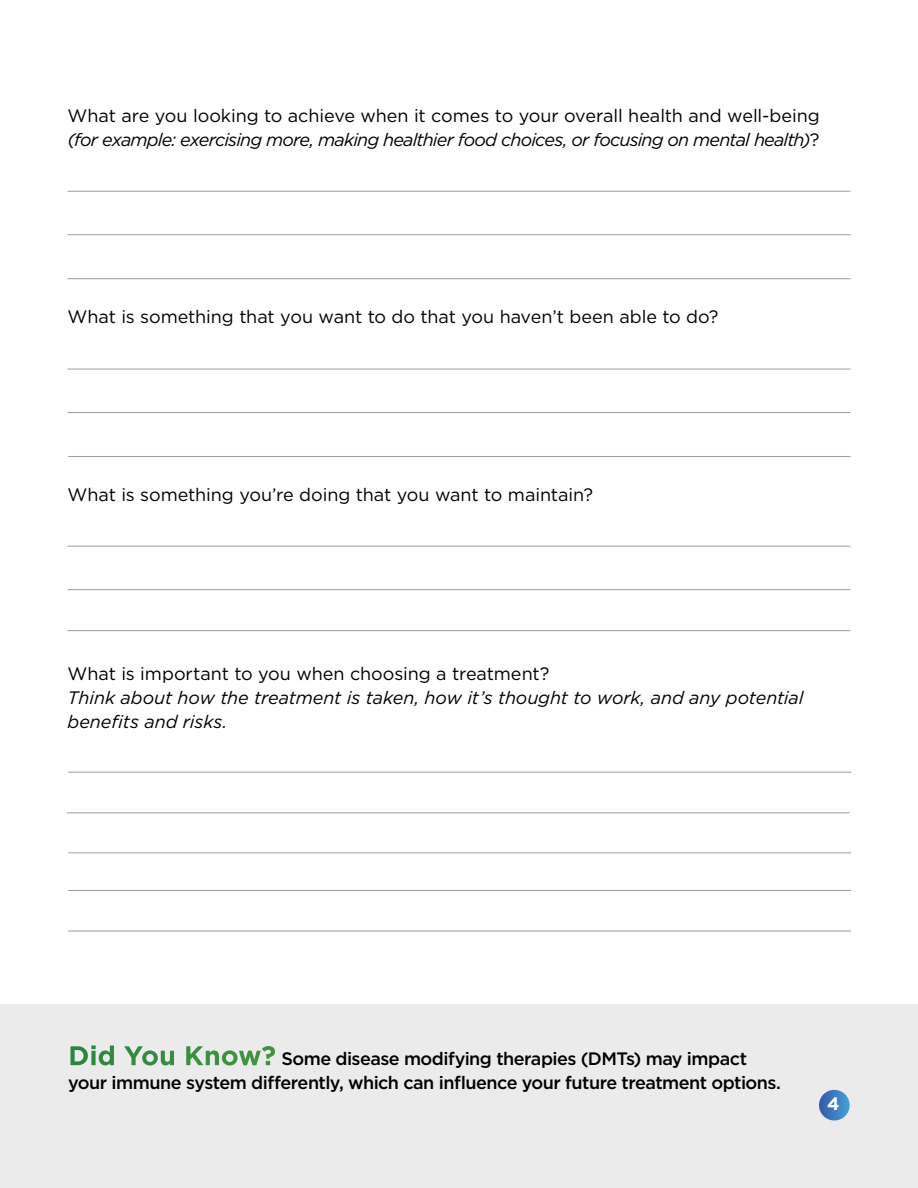
<style>
.page{position:relative;width:918px;height:1188px;background:#fff}
.page>*{position:absolute;margin:0;border:0;box-sizing:border-box;transform-origin:0 0}
.t1{font:italic 18px/24px "Gotham";letter-spacing:-.035em;color:#000}
.t2{font:italic 18px/24px "Gotham";letter-spacing:-.005em;color:#000}
.t3{font:500 18px/24px "Gotham";letter-spacing:-.03em;color:#000}
.t4{font:18px "Gotham";letter-spacing:-.005em;color:#000}
.t5{font:700 18px "Gotham";color:#fff}
.s1{font-style:normal}
.s2{font-weight:700;font-size:27px;color:#fff}
</style>
<div class="page">
<div style="left:0;top:1004px;width:918px;height:184px;background:#ebebeb"></div>
<svg style="left:819px;top:1090px;width:31px;height:30px"></svg>
<hr style="left:68px;top:191px;width:782px;height:1px;background:#9c9c9c">
<hr style="left:68px;top:234px;width:782px;height:1px;background:#9c9c9c">
<hr style="left:68px;top:278px;width:782px;height:1px;background:#9c9c9c">
<hr style="left:68px;top:369px;width:782px;height:1px;background:#9c9c9c">
<hr style="left:68px;top:412px;width:782px;height:1px;background:#9c9c9c">
<hr style="left:68px;top:456px;width:783px;height:1px;background:#9c9c9c">
<hr style="left:68px;top:546px;width:782px;height:1px;background:#9c9c9c">
<hr style="left:68px;top:589px;width:782px;height:1px;background:#9c9c9c">
<hr style="left:68px;top:630px;width:782px;height:1px;background:#9c9c9c">
<hr style="left:68px;top:852px;width:783px;height:1px;background:#9c9c9c">
<hr style="left:67px;top:812px;width:783px;height:1px;background:#9c9c9c">
<hr style="left:68px;top:772px;width:783px;height:1px;background:#9c9c9c">
<hr style="left:68px;top:890px;width:783px;height:1px;background:#9c9c9c">
<hr style="left:68px;top:931px;width:783px;height:1px;background:#9c9c9c">
<p class="t1" style="left:68px;top:104px;width:754px"><span class="s1">What are you looking to achieve when it comes to your overall health and well-being </span>(for example: exercising more, making healthier food choices, or focusing on mental health)<span class="s1">?</span></p>
<p class="t4" style="left:68px;top:305px;width:653px">What is something that you want to do that you haven’t been able to do?</p>
<p class="t4" style="left:68px;top:483px;width:527px">What is something you’re doing that you want to maintain?</p>
<p class="t2" style="left:68px;top:661px;width:737px"><span class="s1">What is important to you when choosing a treatment?<br></span>Think about how the treatment is taken, how it’s thought to work, and any potential benefits and risks.</p>
<p class="t3" style="left:68px;top:1047px;width:714px"><span class="s2">Did You Know?</span> Some disease modifying therapies (DMTs) may impact your immune system differently, which can influence your future treatment options.</p>
<p class="t5" style="left:827px;top:1092px;width:14px">4</p>
</div>
